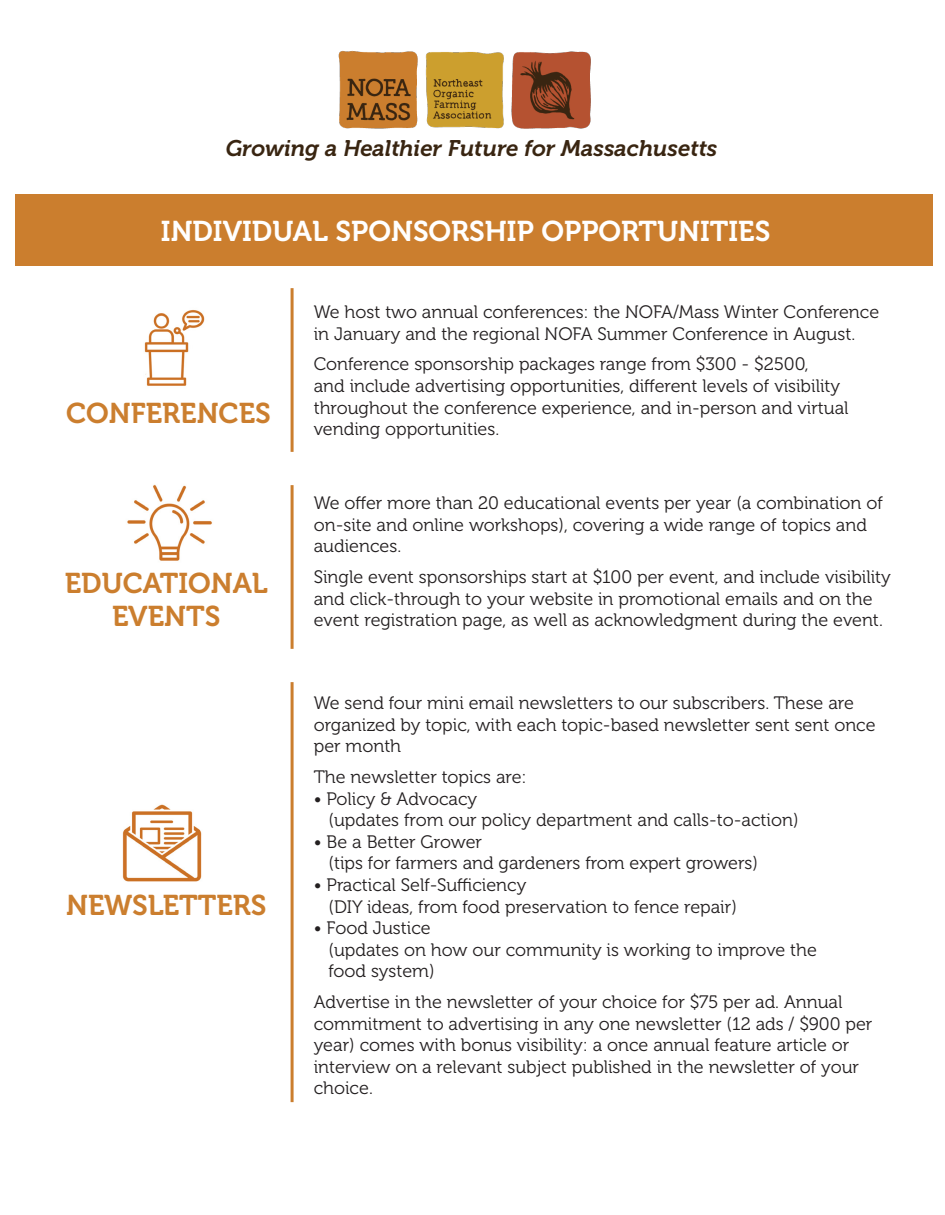
<style>
.page{position:relative;width:945px;height:1215px;background:#fff}
.page>*{position:absolute;margin:0;border:0;box-sizing:border-box;transform-origin:0 0}
.t1{font:28.5px "Museo 700";color:#cb7e2e}
.t2{font:28.5px "Museo 700";color:#fff}
.t3{font:italic 22.5px "Museo 700";color:#392511}
.t4{font:18px/21.6px "Museo 300";color:#231f20}
</style>
<div class="page">
<img style="left:338px;top:50px;width:253px;height:79px">
<div style="left:15px;top:195px;width:918px;height:71px;background:#cb7e2e"></div>
<hr style="left:291px;top:288px;width:3px;height:164px;background:#cb7e2e">
<hr style="left:291px;top:485px;width:3px;height:164px;background:#cb7e2e">
<hr style="left:291px;top:682px;width:3px;height:420px;background:#cb7e2e">
<img style="left:144px;top:310px;width:61px;height:76px">
<img style="left:127px;top:484px;width:85px;height:77px">
<img style="left:122px;top:804px;width:80px;height:78px">
<p class="t3" style="left:226px;top:136px;width:493px">Growing a Healthier Future for Massachusetts</p>
<p class="t2" style="left:161px;top:215px;width:611px">INDIVIDUAL SPONSORSHIP OPPORTUNITIES</p>
<p class="t1" style="left:66px;top:397px;width:206px">CONFERENCES</p>
<p class="t1" style="left:65px;top:567px;width:204px">EDUCATIONAL</p>
<p class="t1" style="left:112px;top:600px;width:110px">EVENTS</p>
<p class="t1" style="left:66px;top:889px;width:202px">NEWSLETTERS</p>
<p class="t4" style="left:314px;top:302px;width:567px">We host two annual conferences: the NOFA/Mass Winter Conference in January and the regional NOFA Summer Conference in August.</p>
<p class="t4" style="left:314px;top:354px;width:536px">Conference sponsorship packages range from $300 - $2500,<br>and include advertising opportunities, different levels of visibility throughout the conference experience, and in-person and virtual vending opportunities.</p>
<p class="t4" style="left:314px;top:493px;width:571px">We offer more than 20 educational events per year (a combination of on-site and online workshops), covering a wide range of topics and audiences.</p>
<p class="t4" style="left:314px;top:566px;width:579px">Single event sponsorships start at $100 per event, and include visibility and click-through to your website in promotional emails and on the event registration page, as well as acknowledgment during the event.</p>
<p class="t4" style="left:314px;top:693px;width:563px">We send four mini email newsletters to our subscribers. These are organized by topic, with each topic-based newsletter sent sent once per month</p>
<p class="t4" style="left:314px;top:766px;width:214px">The newsletter topics are:</p>
<p class="t4" style="left:314px;top:788px;width:165px">• Policy &amp; Advocacy</p>
<p class="t4" style="left:328px;top:810px;width:472px">(updates from our policy department and calls-to-action)</p>
<p class="t4" style="left:314px;top:831px;width:170px">• Be a Better Grower</p>
<p class="t4" style="left:328px;top:853px;width:431px">(tips for farmers and gardeners from expert growers)</p>
<p class="t4" style="left:314px;top:874px;width:214px">• Practical Self-Sufficiency</p>
<p class="t4" style="left:328px;top:896px;width:410px">(DIY ideas, from food preservation to fence repair)</p>
<p class="t4" style="left:314px;top:918px;width:118px">• Food Justice</p>
<p class="t4" style="left:328px;top:939px;width:490px">(updates on how our community is working to improve the</p>
<p class="t4" style="left:328px;top:961px;width:108px">food system)</p>
<p class="t4" style="left:314px;top:991px;width:560px">Advertise in the newsletter of your choice for $75 per ad. Annual commitment to advertising in any one newsletter (12 ads / $900 per year) comes with bonus visibility: a once annual feature article or interview on a relevant subject published in the newsletter of your choice.</p>
</div>
